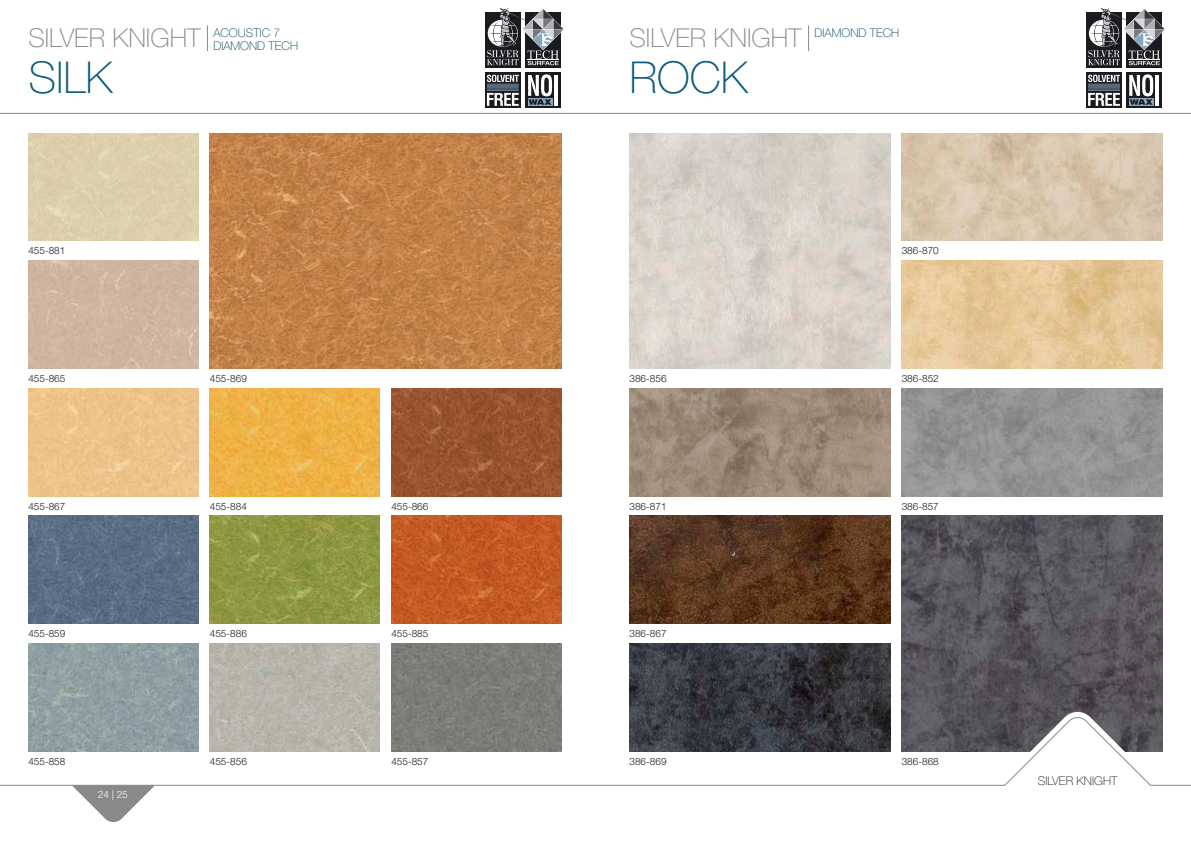
<style>
.page{position:relative;width:1191px;height:842px;background:#fff}
.page>*{position:absolute;margin:0;border:0;box-sizing:border-box;transform-origin:0 0}
.t1{font:100 44px "Helvetica Neue LT Pro";color:#0d5a7c}
.t2{font:100 26px "Helvetica Neue LT Pro";color:#89898c}
.t3{font:100 12px/13px "Helvetica Neue LT Pro";color:#00415f}
.t4{font:100 12px "Helvetica Neue LT Pro";color:#1a1a1f}
.t5{font:300 10px "Helvetica Neue LT Pro";color:#1a1a1f}
.t6{font:300 10px "Helvetica Neue LT Pro";color:#fff}
</style>
<div class="page">
<img style="left:629px;top:133px;width:261px;height:236px">
<img style="left:901px;top:133px;width:261px;height:108px">
<img style="left:629px;top:388px;width:261px;height:108px">
<img style="left:629px;top:516px;width:261px;height:108px">
<img style="left:629px;top:644px;width:261px;height:68px">
<img style="left:901px;top:516px;width:261px;height:196px">
<img style="left:901px;top:261px;width:261px;height:108px">
<hr style="left:0;top:113px;width:1191px;height:1px;background:#89898c">
<svg style="left:485px;top:72px;width:35px;height:36px"></svg>
<hr style="left:487px;top:84px;width:32px;height:1px;background:#88a7bf">
<hr style="left:487px;top:89px;width:32px;height:1px;background:#88a7bf">
<hr style="left:487px;top:88px;width:32px;height:1px;background:#88a7bf">
<hr style="left:487px;top:87px;width:32px;height:1px;background:#88a7bf">
<hr style="left:487px;top:85px;width:32px;height:1px;background:#88a7bf">
<hr style="left:487px;top:86px;width:32px;height:1px;background:#88a7bf">
<hr style="left:487px;top:90px;width:32px;height:1px;background:#88a7bf">
<svg style="left:487px;top:75px;width:32px;height:7px"></svg>
<svg style="left:487px;top:93px;width:32px;height:13px"></svg>
<div style="left:525px;top:72px;width:36px;height:36px;background:#1a1a1f"></div>
<div style="left:528px;top:98px;width:24px;height:8px;background:#88a7bf"></div>
<hr style="left:554px;top:75px;width:4px;height:31px;background:#fff">
<svg style="left:528px;top:74px;width:24px;height:31px"></svg>
<svg style="left:525px;top:65px;width:36px;height:3px"></svg>
<svg style="left:485px;top:13px;width:35px;height:55px"></svg>
<svg style="left:487px;top:8px;width:77px;height:57px"></svg>
<svg style="left:1086px;top:72px;width:35px;height:36px"></svg>
<hr style="left:1088px;top:84px;width:32px;height:1px;background:#88a7bf">
<hr style="left:1088px;top:89px;width:32px;height:1px;background:#88a7bf">
<hr style="left:1088px;top:88px;width:32px;height:1px;background:#88a7bf">
<hr style="left:1088px;top:87px;width:32px;height:1px;background:#88a7bf">
<hr style="left:1088px;top:85px;width:32px;height:1px;background:#88a7bf">
<hr style="left:1088px;top:86px;width:32px;height:1px;background:#88a7bf">
<hr style="left:1088px;top:90px;width:32px;height:1px;background:#88a7bf">
<svg style="left:1088px;top:75px;width:32px;height:7px"></svg>
<svg style="left:1088px;top:93px;width:31px;height:13px"></svg>
<div style="left:1126px;top:72px;width:36px;height:36px;background:#1a1a1f"></div>
<div style="left:1129px;top:98px;width:24px;height:8px;background:#88a7bf"></div>
<hr style="left:1155px;top:75px;width:4px;height:31px;background:#fff">
<svg style="left:1129px;top:74px;width:24px;height:31px"></svg>
<svg style="left:1126px;top:65px;width:36px;height:3px"></svg>
<svg style="left:1086px;top:13px;width:35px;height:55px"></svg>
<svg style="left:1088px;top:8px;width:77px;height:57px"></svg>
<div style="left:28px;top:388px;width:170px;height:108px;background:#edc38a"></div>
<img style="left:28px;top:643px;width:170px;height:69px">
<img style="left:210px;top:643px;width:170px;height:69px">
<img style="left:28px;top:516px;width:170px;height:108px">
<img style="left:391px;top:643px;width:170px;height:69px">
<img style="left:210px;top:388px;width:170px;height:108px">
<img style="left:210px;top:516px;width:170px;height:108px">
<img style="left:391px;top:516px;width:170px;height:108px">
<img style="left:391px;top:388px;width:170px;height:108px">
<div style="left:28px;top:261px;width:170px;height:108px;background:#cfb6a2"></div>
<img style="left:210px;top:133px;width:351px;height:236px">
<svg style="left:207px;top:26px;width:1px;height:25px"></svg>
<svg style="left:808px;top:26px;width:1px;height:25px"></svg>
<svg style="left:28px;top:712px;width:1135px;height:3px;background:#7b7d7e"></svg>
<svg style="left:0;top:715px;width:1191px;height:71px"></svg>
<svg style="left:72px;top:785px;width:83px;height:37px"></svg>
<h2 class="t2" style="left:28px;top:23px;width:174px">SILVER KNIGHT</h2>
<h1 class="t1" style="left:28px;top:52px;width:86px">SILK</h1>
<h2 class="t2" style="left:629px;top:23px;width:174px">SILVER KNIGHT</h2>
<h1 class="t1" style="left:629px;top:52px;width:120px">ROCK</h1>
<p class="t3" style="left:213px;top:26px;width:86px">ACOUSTIC 7<br>DIAMOND TECH</p>
<p class="t3" style="left:814px;top:26px;width:86px">DIAMOND TECH</p>
<p class="t5" style="left:28px;top:245px;width:39px">455-881</p>
<p class="t5" style="left:901px;top:245px;width:39px">386-870</p>
<p class="t5" style="left:28px;top:372px;width:39px">455-865</p>
<p class="t5" style="left:210px;top:372px;width:39px">455-869</p>
<p class="t5" style="left:629px;top:372px;width:39px">386-856</p>
<p class="t5" style="left:901px;top:372px;width:39px">386-852</p>
<p class="t5" style="left:28px;top:500px;width:39px">455-867</p>
<p class="t5" style="left:210px;top:500px;width:39px">455-884</p>
<p class="t5" style="left:391px;top:500px;width:39px">455-866</p>
<p class="t5" style="left:629px;top:500px;width:39px">386-871</p>
<p class="t5" style="left:901px;top:500px;width:39px">386-857</p>
<p class="t5" style="left:210px;top:627px;width:39px">455-886</p>
<p class="t5" style="left:391px;top:627px;width:39px">455-885</p>
<p class="t5" style="left:28px;top:627px;width:39px">455-859</p>
<p class="t5" style="left:629px;top:627px;width:39px">386-867</p>
<p class="t5" style="left:28px;top:755px;width:39px">455-858</p>
<p class="t5" style="left:629px;top:755px;width:39px">386-869</p>
<p class="t5" style="left:901px;top:755px;width:39px">386-868</p>
<p class="t5" style="left:210px;top:755px;width:39px">455-856</p>
<p class="t5" style="left:391px;top:755px;width:39px">455-857</p>
<p class="t6" style="left:98px;top:788px;width:32px">24 | 25</p>
<p class="t4" style="left:1037px;top:774px;width:81px">SILVER KNIGHT</p>
</div>
